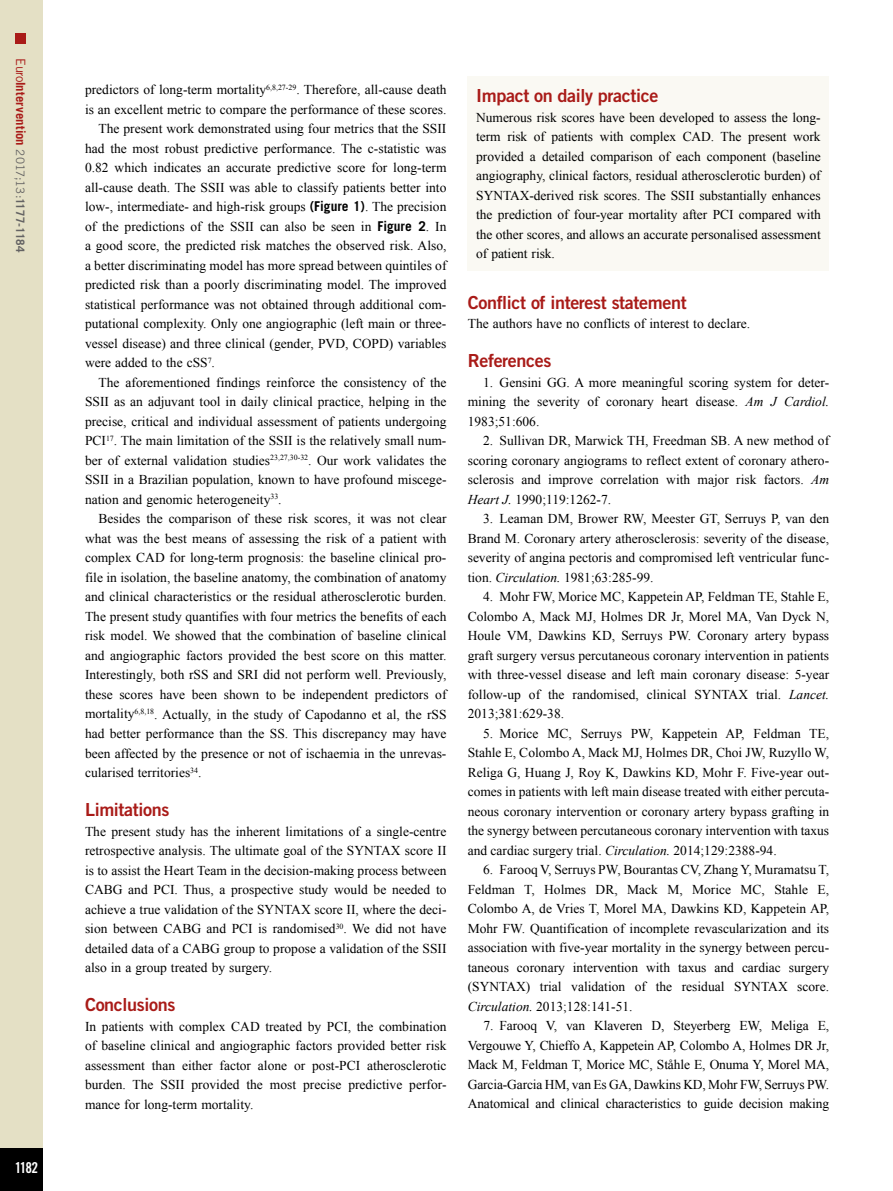
<style>
.page{position:relative;width:893px;height:1191px;background:#fff}
.page>*{position:absolute;margin:0;border:0;box-sizing:border-box;transform-origin:0 0}
.t1{font:18px "Trade Gothic LT Std Bd 2";letter-spacing:-.02em;color:#a91b18}
.t2{font:15px "Trade Gothic LT Std Bd Cn 20";color:#fff}
.t3{font:13.5px/19.5px "Times New Roman";color:#000;text-align:justify}
.t4{font:700 12.75px "Trade Gothic LT Std";letter-spacing:.005em;color:#a91b18}
.s1{font-weight:400}
.s2{font-weight:400;font-size:11.7px;color:#646363}
.s3{font-size:11.7px;color:#646363}
.s4{font-family:"Trade Gothic LT Std";font-weight:700}
.s5{font-style:italic}
</style>
<div class="page">
<div style="left:0;top:0;width:43px;height:1191px;background:#e4e0c5"></div>
<div style="left:16px;top:34px;width:10px;height:10px;background:#a91b18"></div>
<div style="left:0;top:1148px;width:43px;height:43px;background:#000"></div>
<div style="left:468px;top:77px;width:361px;height:194px;background:#faf9f3"></div>
<p class="t4" style="left:29px;top:58px;width:196px;rotate:90deg"><span class="s1">Euro</span>Intervention <span class="s2">2017;13:</span><span class="s3">1177-1184</span></p>
<p class="t2" style="left:15px;top:1158px;width:25px">1182</p>
<p class="t3" style="left:85px;top:80px;width:363px">predictors of long-term mortality<sup>6,8,27-29</sup>. Therefore, all-cause death</p>
<p class="t3" style="left:85px;top:99px;width:363px">is an excellent metric to compare the performance of these scores.</p>
<p class="t3" style="left:99px;top:119px;width:349px">The present work demonstrated using four metrics that the SSII</p>
<p class="t3" style="left:85px;top:138px;width:363px">had the most robust predictive performance. The c-statistic was</p>
<p class="t3" style="left:85px;top:158px;width:363px">0.82 which indicates an accurate predictive score for long-term</p>
<p class="t3" style="left:85px;top:177px;width:363px">all-cause death. The SSII was able to classify patients better into</p>
<p class="t3" style="left:85px;top:197px;width:363px">low-, intermediate- and high-risk groups <span class="s4">(Figure 1)</span>. The precision</p>
<p class="t3" style="left:85px;top:216px;width:363px">of the predictions of the SSII can also be seen in <span class="s4">Figure 2</span>. In</p>
<p class="t3" style="left:85px;top:236px;width:363px">a good score, the predicted risk matches the observed risk. Also,</p>
<p class="t3" style="left:85px;top:255px;width:363px">a better discriminating model has more spread between quintiles of</p>
<p class="t3" style="left:85px;top:275px;width:363px">predicted risk than a poorly discriminating model. The improved</p>
<p class="t3" style="left:85px;top:294px;width:363px">statistical performance was not obtained through additional com-</p>
<p class="t3" style="left:85px;top:314px;width:363px">putational complexity. Only one angiographic (left main or three-</p>
<p class="t3" style="left:85px;top:333px;width:363px">vessel disease) and three clinical (gender, PVD, COPD) variables</p>
<p class="t3" style="left:85px;top:353px;width:131px">were added to the cSS<sup>7</sup>.</p>
<p class="t3" style="left:99px;top:372px;width:349px">The aforementioned findings reinforce the consistency of the</p>
<p class="t3" style="left:85px;top:392px;width:363px">SSII as an adjuvant tool in daily clinical practice, helping in the</p>
<p class="t3" style="left:85px;top:411px;width:363px">precise, critical and individual assessment of patients undergoing</p>
<p class="t3" style="left:85px;top:431px;width:363px">PCI<sup>17</sup>. The main limitation of the SSII is the relatively small num-</p>
<p class="t3" style="left:85px;top:450px;width:363px">ber of external validation studies<sup>23,27,30-32</sup>. Our work validates the</p>
<p class="t3" style="left:85px;top:470px;width:363px">SSII in a Brazilian population, known to have profound miscege-</p>
<p class="t3" style="left:85px;top:489px;width:198px">nation and genomic heterogeneity<sup>33</sup>.</p>
<p class="t3" style="left:99px;top:509px;width:349px">Besides the comparison of these risk scores, it was not clear</p>
<p class="t3" style="left:85px;top:528px;width:363px">what was the best means of assessing the risk of a patient with</p>
<p class="t3" style="left:85px;top:548px;width:363px">complex CAD for long-term prognosis: the baseline clinical pro-</p>
<p class="t3" style="left:85px;top:567px;width:363px">file in isolation, the baseline anatomy, the combination of anatomy</p>
<p class="t3" style="left:85px;top:587px;width:363px">and clinical characteristics or the residual atherosclerotic burden.</p>
<p class="t3" style="left:85px;top:606px;width:363px">The present study quantifies with four metrics the benefits of each</p>
<p class="t3" style="left:85px;top:626px;width:363px">risk model. We showed that the combination of baseline clinical</p>
<p class="t3" style="left:85px;top:645px;width:363px">and angiographic factors provided the best score on this matter.</p>
<p class="t3" style="left:85px;top:665px;width:363px">Interestingly, both rSS and SRI did not perform well. Previously,</p>
<p class="t3" style="left:85px;top:684px;width:363px">these scores have been shown to be independent predictors of</p>
<p class="t3" style="left:85px;top:704px;width:363px">mortality<sup>6,8,18</sup>. Actually, in the study of Capodanno et al, the rSS</p>
<p class="t3" style="left:85px;top:723px;width:363px">had better performance than the SS. This discrepancy may have</p>
<p class="t3" style="left:85px;top:743px;width:363px">been affected by the presence or not of ischaemia in the unrevas-</p>
<p class="t3" style="left:85px;top:762px;width:118px">cularised territories<sup>34</sup>.</p>
<h1 class="t1" style="left:85px;top:798px;width:86px">Limitations</h1>
<p class="t3" style="left:85px;top:821px;width:363px">The present study has the inherent limitations of a single-centre retrospective analysis. The ultimate goal of the SYNTAX score II is to assist the Heart Team in the decision-making process between CABG and PCI. Thus, a prospective study would be needed to achieve a true validation of the SYNTAX score II, where the deci&shy;sion between CABG and PCI is randomised<sup>30</sup>. We did not have detailed data of a CABG group to propose a validation of the SSII also in a group treated by surgery.</p>
<h1 class="t1" style="left:85px;top:993px;width:92px">Conclusions</h1>
<p class="t3" style="left:85px;top:1016px;width:363px">In patients with complex CAD treated by PCI, the combination of baseline clinical and angiographic factors provided better risk assessment than either factor alone or post-PCI atherosclerotic burden. The SSII provided the most precise predictive perfor&shy;mance for long-term mortality.</p>
<h1 class="t1" style="left:476px;top:85px;width:184px">Impact on daily practice</h1>
<p class="t3" style="left:476px;top:107px;width:346px">Numerous risk scores have been developed to assess the long&shy;term risk of patients with complex CAD. The present work provided a detailed comparison of each component (baseline angiography, clinical factors, residual atherosclerotic burden) of SYNTAX-derived risk scores. The SSII substantially enhances the prediction of four-year mortality after PCI compared with the other scores, and allows an accurate personalised assessment of patient risk.</p>
<h1 class="t1" style="left:468px;top:291px;width:220px">Conflict of interest statement</h1>
<p class="t3" style="left:468px;top:314px;width:284px">The authors have no conflicts of interest to declare.</p>
<h1 class="t1" style="left:468px;top:350px;width:85px">References</h1>
<p class="t3" style="left:468px;top:372px;width:363px;text-indent:15px">1. Gensini GG. A more meaningful scoring system for deter&shy;mining the severity of coronary heart disease. <span class="s5">Am J Cardiol.<br></span>1983;51:606.</p>
<p class="t3" style="left:468px;top:431px;width:363px;text-indent:15px">2. Sullivan DR, Marwick TH, Freedman SB. A new method of scoring coronary angiograms to reflect extent of coronary athero&shy;sclerosis and improve correlation with major risk factors. <span class="s5">Am Heart J.</span> 1990;119:1262-7.</p>
<p class="t3" style="left:468px;top:509px;width:363px;text-indent:15px">3. Leaman DM, Brower RW, Meester GT, Serruys P, van den Brand M. Coronary artery atherosclerosis: severity of the disease, severity of angina pectoris and compromised left ventricular func&shy;tion. <span class="s5">Circulation.</span> 1981;63:285-99.</p>
<p class="t3" style="left:468px;top:587px;width:363px;text-indent:15px">4. Mohr FW, Morice MC, Kappetein AP, Feldman TE, Stahle E, Colombo A, Mack MJ, Holmes DR Jr, Morel MA, Van Dyck N, Houle VM, Dawkins KD, Serruys PW. Coronary artery bypass graft surgery versus percutaneous coronary intervention in patients with three-vessel disease and left main coronary disease: 5-year follow-up of the randomised, clinical SYNTAX trial. <span class="s5">Lancet.<br></span>2013;381:629-38.</p>
<p class="t3" style="left:468px;top:723px;width:363px;text-indent:15px">5. Morice MC, Serruys PW, Kappetein AP, Feldman TE, Stahle E, Colombo A, Mack MJ, Holmes DR, Choi JW, Ruzyllo W, Religa G, Huang J, Roy K, Dawkins KD, Mohr F. Five-year out&shy;comes in patients with left main disease treated with either percuta&shy;neous coronary intervention or coronary artery bypass grafting in the synergy between percutaneous coronary intervention with taxus and cardiac surgery trial. <span class="s5">Circulation.</span> 2014;129:2388-94.</p>
<p class="t3" style="left:468px;top:860px;width:363px;text-indent:15px">6. Farooq V, Serruys PW, Bourantas CV, Zhang Y, Muramatsu T, Feldman T, Holmes DR, Mack M, Morice MC, Stahle E, Colombo A, de Vries T, Morel MA, Dawkins KD, Kappetein AP, Mohr FW. Quantification of incomplete revascularization and its association with five-year mortality in the synergy between percu&shy;taneous coronary intervention with taxus and cardiac surgery (SYNTAX) trial validation of the residual SYNTAX score.<br><span class="s5">Circulation.</span> 2013;128:141-51.</p>
<p class="t3" style="left:468px;top:1016px;width:363px;text-indent:16px">7. Farooq V, van Klaveren D, Steyerberg EW, Meliga E, Vergouwe Y, Chieffo A, Kappetein AP, Colombo A, Holmes DR Jr, Mack M, Feldman T, Morice MC, Ståhle E, Onuma Y, Morel MA, Garcia-Garcia HM, van Es GA, Dawkins KD, Mohr FW, Serruys PW.<br>Anatomical and clinical characteristics to guide decision making</p>
</div>
